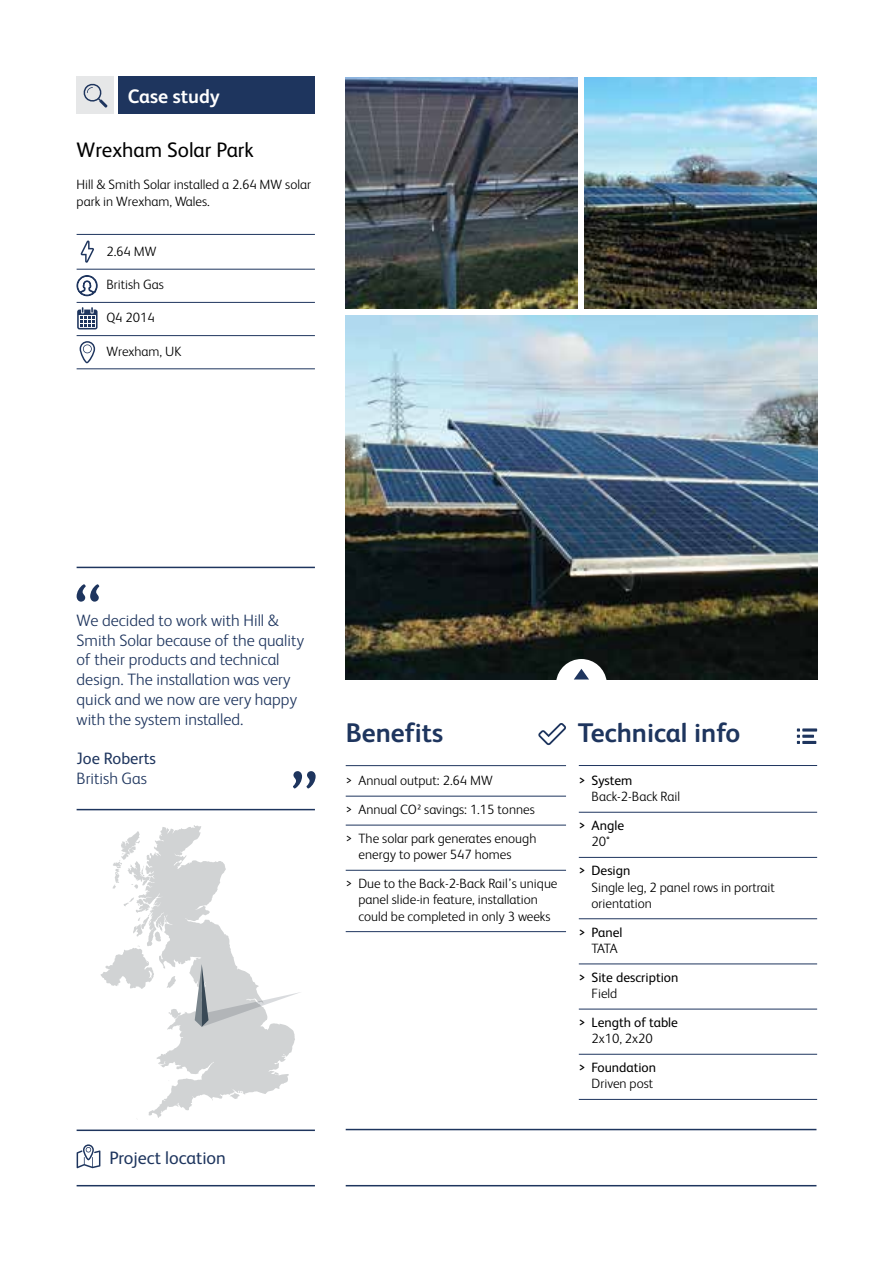
<style>
.page{position:relative;width:880px;height:1263px;background:#fff}
.page>*{position:absolute;margin:0;border:0;box-sizing:border-box;transform-origin:0 0}
.t1{font:700 27px "FS Albert";color:#1e355e}
.t2{font:21px "FS Albert";color:#000}
.t3{font:700 19.5px "FS Albert";color:#fff}
.t4{font:18px "FS Albert";color:#1e355e}
.t5{font:300 16.5px/19.8px "FS Albert";color:#1e355e}
.t6{font:16.5px "FS Albert";color:#1e355e}
.t7{font:300 13.5px/16.2px "FS Albert";color:#000}
.t8{font:13.5px "FS Albert";color:#000}
</style>
<div class="page">
<div style="left:119px;top:77px;width:196px;height:37px;background:#1e355e"></div>
<div style="left:77px;top:77px;width:37px;height:37px;background:#e6e7e8"></div>
<hr style="left:77px;top:809px;width:238px;height:1px;background:#1e355e">
<hr style="left:345px;top:1185px;width:471px;height:1px;background:#1e355e">
<hr style="left:345px;top:1129px;width:471px;height:1px;background:#1e355e">
<hr style="left:77px;top:1185px;width:238px;height:1px;background:#1e355e">
<hr style="left:345px;top:765px;width:221px;height:1px;background:#1e355e">
<hr style="left:345px;top:796px;width:221px;height:1px;background:#1e355e">
<hr style="left:345px;top:825px;width:221px;height:1px;background:#1e355e">
<hr style="left:345px;top:870px;width:221px;height:1px;background:#1e355e">
<hr style="left:345px;top:931px;width:221px;height:1px;background:#1e355e">
<hr style="left:578px;top:765px;width:238px;height:1px;background:#1e355e">
<hr style="left:578px;top:812px;width:238px;height:1px;background:#1e355e">
<hr style="left:578px;top:857px;width:238px;height:1px;background:#1e355e">
<hr style="left:578px;top:918px;width:238px;height:1px;background:#1e355e">
<hr style="left:578px;top:963px;width:238px;height:1px;background:#1e355e">
<hr style="left:578px;top:1009px;width:238px;height:1px;background:#1e355e">
<hr style="left:578px;top:1054px;width:238px;height:1px;background:#1e355e">
<hr style="left:578px;top:1099px;width:238px;height:1px;background:#1e355e">
<hr style="left:77px;top:1129px;width:238px;height:2px;background:#1e355e">
<svg style="left:538px;top:723px;width:28px;height:22px"></svg>
<svg style="left:100px;top:825px;width:195px;height:293px"></svg>
<svg style="left:195px;top:964px;width:105px;height:63px"></svg>
<hr style="left:802px;top:728px;width:14px;height:3px;background:#1e355e">
<hr style="left:802px;top:741px;width:14px;height:3px;background:#1e355e">
<svg style="left:796px;top:728px;width:17px;height:16px"></svg>
<svg style="left:77px;top:1144px;width:23px;height:24px"></svg>
<svg style="left:77px;top:584px;width:22px;height:18px"></svg>
<svg style="left:293px;top:771px;width:22px;height:17px"></svg>
<hr style="left:77px;top:567px;width:238px;height:1px;background:#1e355e">
<svg style="left:83px;top:83px;width:24px;height:25px"></svg>
<hr style="left:77px;top:234px;width:238px;height:1px;background:#1e355e">
<hr style="left:77px;top:269px;width:238px;height:1px;background:#1e355e">
<hr style="left:77px;top:302px;width:238px;height:1px;background:#1e355e">
<hr style="left:77px;top:335px;width:238px;height:1px;background:#1e355e">
<hr style="left:77px;top:368px;width:238px;height:1px;background:#1e355e">
<svg style="left:79px;top:341px;width:16px;height:22px"></svg>
<svg style="left:81px;top:241px;width:13px;height:22px"></svg>
<svg style="left:77px;top:307px;width:20px;height:22px"></svg>
<svg style="left:76px;top:275px;width:22px;height:21px"></svg>
<img style="left:345px;top:315px;width:471px;height:365px">
<img style="left:345px;top:77px;width:232px;height:232px">
<img style="left:584px;top:77px;width:232px;height:232px">
<svg style="left:556px;top:659px;width:50px;height:21px"></svg>
<h3 class="t3" style="left:128px;top:85px;width:94px">Case study</h3>
<h2 class="t2" style="left:77px;top:138px;width:179px">Wrexham Solar Park</h2>
<p class="t7" style="left:77px;top:176px;width:236px">Hill &amp; Smith Solar installed a 2.64 MW solar park in Wrexham, Wales.</p>
<p class="t7" style="left:106px;top:243px;width:52px">2.64 MW</p>
<p class="t7" style="left:106px;top:276px;width:59px">British Gas</p>
<p class="t7" style="left:106px;top:310px;width:50px">Q4 2014</p>
<p class="t7" style="left:106px;top:343px;width:76px">Wrexham, UK</p>
<p class="t5" style="left:77px;top:610px;width:229px">We decided to work with Hill &amp;<br>Smith Solar because of the quality of their products and technical design. The installation was very quick and we now are very happy with the system installed.</p>
<p class="t6" style="left:77px;top:749px;width:81px">Joe Roberts</p>
<p class="t5" style="left:77px;top:768px;width:72px">British Gas</p>
<h3 class="t4" style="left:109px;top:1148px;width:118px">Project location</h3>
<h1 class="t1" style="left:345px;top:717px;width:99px">Benefits</h1>
<p class="t7" style="left:345px;top:766px;width:192px;line-height:29px">&gt; Annual output: 2.64 MW<br>&gt; Annual CO² savings: 1.15 tonnes &gt; The solar park generates enough</p>
<p class="t7" style="left:345px;top:840px;width:213px;line-height:29px;text-indent:13px">energy to power 547 homes<br>&gt; Due to the Back-2-Back Rail’s unique</p>
<p class="t7" style="left:358px;top:892px;width:193px">panel slide-in feature, installation could be completed in only 3 weeks</p>
<h1 class="t1" style="left:577px;top:717px;width:164px">Technical info</h1>
<p class="t8" style="left:578px;top:773px;width:55px">&gt; System</p>
<p class="t7" style="left:591px;top:788px;width:90px">Back-2-Back Rail</p>
<p class="t8" style="left:578px;top:818px;width:47px">&gt; Angle</p>
<p class="t7" style="left:591px;top:833px;width:20px">20°</p>
<p class="t8" style="left:578px;top:863px;width:53px">&gt; Design</p>
<p class="t7" style="left:591px;top:879px;width:185px">Single leg, 2 panel rows in portrait orientation</p>
<p class="t8" style="left:578px;top:924px;width:45px">&gt; Panel</p>
<p class="t7" style="left:591px;top:940px;width:27px">TATA</p>
<p class="t8" style="left:578px;top:969px;width:101px">&gt; Site description</p>
<p class="t7" style="left:591px;top:985px;width:27px">Field</p>
<p class="t8" style="left:578px;top:1015px;width:101px">&gt; Length of table</p>
<p class="t7" style="left:591px;top:1030px;width:63px">2x10, 2x20</p>
<p class="t8" style="left:578px;top:1060px;width:79px">&gt; Foundation</p>
<p class="t7" style="left:591px;top:1075px;width:63px">Driven post</p>
</div>
